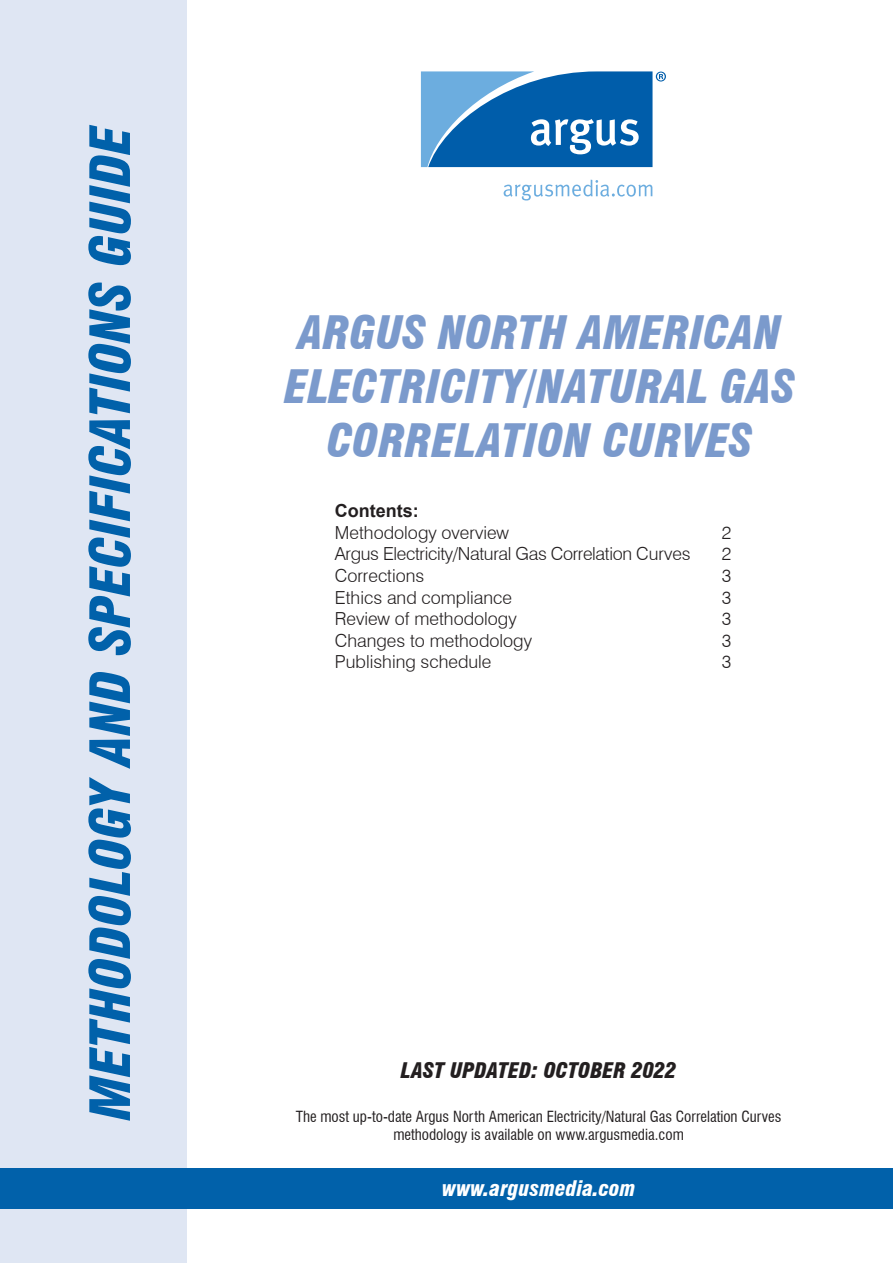
<style>
.page{position:relative;width:893px;height:1263px;background:#fff}
.page>*{position:absolute;margin:0;border:0;box-sizing:border-box;transform-origin:0 0}
.t1{font:italic 900 condensed 54px "Swiss 721 BT";color:#0161aa}
.t2{font:italic 900 condensed 45px/54px "Swiss 721 BT";color:#7b9acc;text-align:center}
.t3{font:italic 900 condensed 21px "Swiss 721 BT";color:#231f20}
.t4{font:italic 900 condensed 21px "Swiss 721 BT";color:#fff}
.TOC2_-_Contents_list{font:300 18px "Swiss 721 BT";color:#231f20}
.TOC2_-_Contents_list-2{font:300 18px "Swiss 721 BT";letter-spacing:-.02em;color:#231f20}
.TOC1_-_Header{font:700 18px "Arial";color:#231f20}
.t5{font:condensed 15px "Swiss 721 BT";color:#231f20}
</style>
<div class="page">
<div style="left:0;top:0;width:186px;height:1263px;background:#dfe6f3"></div>
<div style="left:0;top:1168px;width:893px;height:41px;background:#0161aa"></div>
<svg style="left:504px;top:180px;width:148px;height:20px"></svg>
<svg style="left:421px;top:71px;width:245px;height:96px;background:#3983c0"></svg>
<p class="t1" style="left:78px;top:1120px;width:997px;rotate:-90deg">METHODOLOGY AND SPECIFICATIONS GUIDE</p>
<p class="t2" style="left:284px;top:306px;width:512px">ARGUS NORTH AMERICAN<br>ELECTRICITY/NATURAL GAS<br>CORRELATION CURVES</p>
<p class="TOC1_-_Header" style="left:335px;top:498px;width:85px">Contents:</p>
<p class="TOC2_-_Contents_list" style="left:335px;top:521px;width:176px">Methodology overview</p>
<p class="TOC2_-_Contents_list" style="left:722px;top:521px;width:11px">2</p>
<p class="TOC2_-_Contents_list-2" style="left:335px;top:543px;width:357px">Argus Electricity/Natural Gas Correlation Curves</p>
<p class="TOC2_-_Contents_list" style="left:722px;top:543px;width:11px">2</p>
<p class="TOC2_-_Contents_list" style="left:335px;top:565px;width:91px">Corrections</p>
<p class="TOC2_-_Contents_list" style="left:722px;top:565px;width:11px">3</p>
<p class="TOC2_-_Contents_list" style="left:335px;top:586px;width:179px">Ethics and compliance</p>
<p class="TOC2_-_Contents_list" style="left:722px;top:586px;width:11px">3</p>
<p class="TOC2_-_Contents_list" style="left:335px;top:608px;width:183px">Review of methodology</p>
<p class="TOC2_-_Contents_list" style="left:722px;top:608px;width:11px">3</p>
<p class="TOC2_-_Contents_list" style="left:335px;top:629px;width:199px">Changes to methodology</p>
<p class="TOC2_-_Contents_list" style="left:722px;top:629px;width:11px">3</p>
<p class="TOC2_-_Contents_list" style="left:335px;top:651px;width:158px">Publishing schedule</p>
<p class="TOC2_-_Contents_list" style="left:722px;top:651px;width:11px">3</p>
<p class="t3" style="left:401px;top:1058px;width:277px">LAST UPDATED: OCTOBER 2022</p>
<p class="t5" style="left:296px;top:1107px;width:487px">The most up-to-date Argus North American Electricity/Natural Gas Correlation Curves</p>
<p class="t5" style="left:393px;top:1125px;width:292px">methodology is available on www.argusmedia.com</p>
<p class="t4" style="left:442px;top:1176px;width:195px">www.argusmedia.com</p>
</div>
